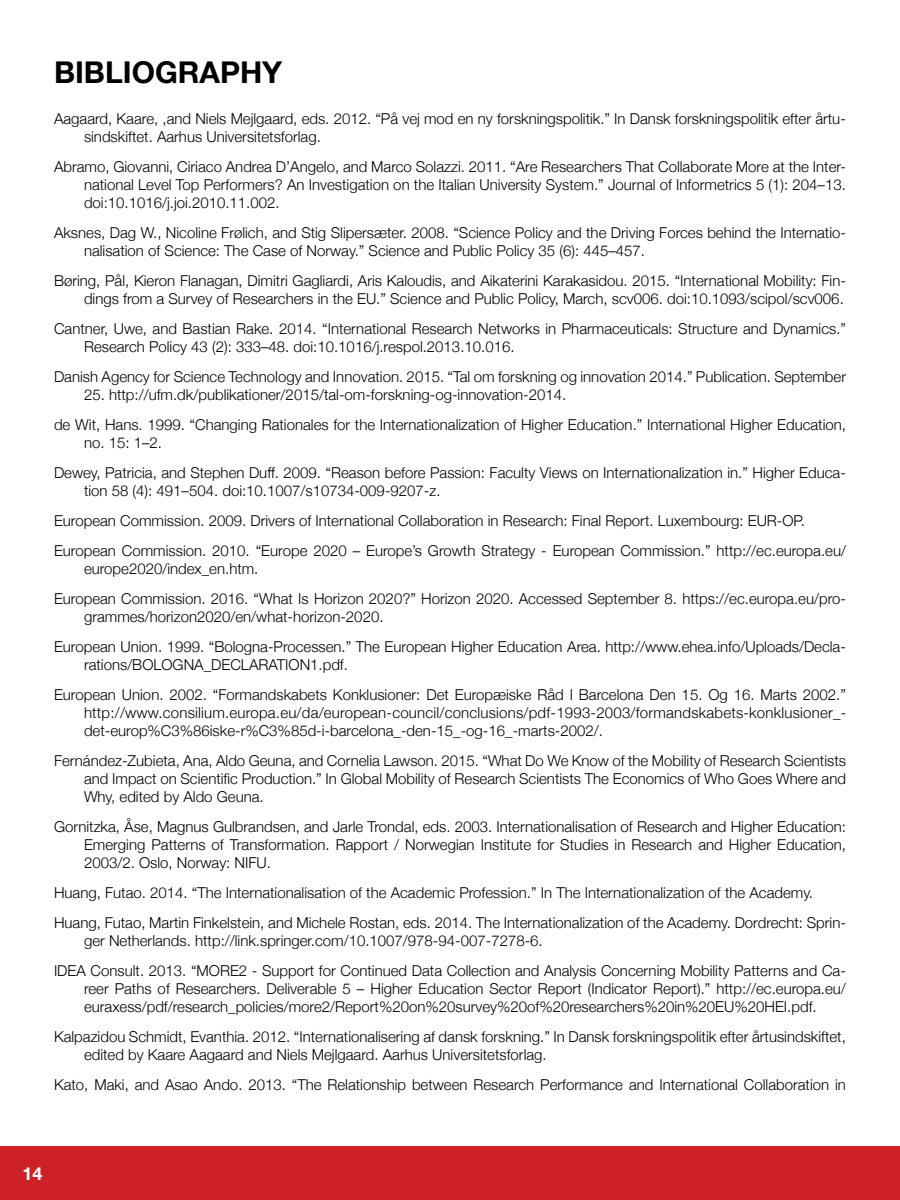
<style>
.page{position:relative;width:900px;height:1200px;background:#fff}
.page>*{position:absolute;margin:0;border:0;box-sizing:border-box;transform-origin:0 0}
.t1{font:700 30px "Helvetica Neue";color:#000}
.t2{font:700 18px "Helvetica Neue";color:#fff}
.Brødtekst{font:300 15px/18px "Helvetica Neue";color:#000}
</style>
<div class="page">
<div style="left:0;top:1146px;width:900px;height:54px;background:#ce2027"></div>
<p class="t1" style="left:54px;top:49px;width:230px">BIBLIOGRAPHY</p>
<p class="Brødtekst" style="left:84px;top:108px;width:763px;text-indent:-30px">Aagaard, Kaare, ,and Niels Mejlgaard, eds. 2012. “På vej mod en ny forskningspolitik.” In Dansk forskningspolitik efter årtu&shy;sindskiftet. Aarhus Universitetsforlag.</p>
<p class="Brødtekst" style="left:84px;top:156px;width:763px;text-align:justify;text-indent:-30px">Abramo, Giovanni, Ciriaco Andrea D’Angelo, and Marco Solazzi. 2011. “Are Researchers That Collaborate More at the Inter&shy;national Level Top Performers? An Investigation on the Italian University System.” Journal of Informetrics 5 (1): 204–13. doi:10.1016/j.joi.2010.11.002.</p>
<p class="Brødtekst" style="left:84px;top:222px;width:763px;text-indent:-30px">Aksnes, Dag W., Nicoline Frølich, and Stig Slipersæter. 2008. “Science Policy and the Driving Forces behind the Internatio&shy;nalisation of Science: The Case of Norway.” Science and Public Policy 35 (6): 445–457.</p>
<p class="Brødtekst" style="left:54px;top:270px;width:793px;text-align:right">Børing, Pål, Kieron Flanagan, Dimitri Gagliardi, Aris Kaloudis, and Aikaterini Karakasidou. 2015. “International Mobility: Fin&shy;dings from a Survey of Researchers in the EU.” Science and Public Policy, March, scv006. doi:10.1093/scipol/scv006.</p>
<p class="Brødtekst" style="left:84px;top:318px;width:764px;text-indent:-30px">Cantner, Uwe, and Bastian Rake. 2014. “International Research Networks in Pharmaceuticals: Structure and Dynamics.”<br>Research Policy 43 (2): 333–48. doi:10.1016/j.respol.2013.10.016.</p>
<p class="Brødtekst" style="left:54px;top:366px;width:794px">Danish Agency for Science Technology and Innovation. 2015. “Tal om forskning og innovation 2014.” Publication. September</p>
<p class="Brødtekst" style="left:84px;top:384px;width:484px">25. http://ufm.dk/publikationer/2015/tal-om-forskning-og-innovation-2014.</p>
<p class="Brødtekst" style="left:84px;top:414px;width:764px;text-indent:-30px">de Wit, Hans. 1999. “Changing Rationales for the Internationalization of Higher Education.” International Higher Education, no. 15: 1–2.</p>
<p class="Brødtekst" style="left:84px;top:462px;width:763px;text-indent:-30px">Dewey, Patricia, and Stephen Duff. 2009. “Reason before Passion: Faculty Views on Internationalization in.” Higher Educa&shy;tion 58 (4): 491–504. doi:10.1007/s10734-009-9207-z.</p>
<p class="Brødtekst" style="left:54px;top:510px;width:752px">European Commission. 2009. Drivers of International Collaboration in Research: Final Report. Luxembourg: EUR-OP.</p>
<p class="Brødtekst" style="left:84px;top:540px;width:764px;text-indent:-30px">European Commission. 2010. “Europe 2020 – Europe’s Growth Strategy - European Commission.” http://ec.europa.eu/ europe2020/index_en.htm.</p>
<p class="Brødtekst" style="left:84px;top:588px;width:763px;text-indent:-30px">European Commission. 2016. “What Is Horizon 2020?” Horizon 2020. Accessed September 8. https://ec.europa.eu/pro&shy;grammes/horizon2020/en/what-horizon-2020.</p>
<p class="Brødtekst" style="left:84px;top:636px;width:763px;text-indent:-30px">European Union. 1999. “Bologna-Processen.” The European Higher Education Area. http://www.ehea.info/Uploads/Decla&shy;rations/BOLOGNA_DECLARATION1.pdf.</p>
<p class="Brødtekst" style="left:84px;top:684px;width:764px;text-align:justify;text-indent:-30px">European Union. 2002. “Formandskabets Konklusioner: Det Europæiske Råd I Barcelona Den 15. Og 16. Marts 2002.” http://www.consilium.europa.eu/da/european-council/conclusions/pdf-1993-2003/formandskabets-konklusioner_- det-europ%C3%86iske-r%C3%85d-i-barcelona_-den-15_-og-16_-marts-2002/.</p>
<p class="Brødtekst" style="left:84px;top:750px;width:764px;text-align:justify;text-indent:-30px">Fernández-Zubieta, Ana, Aldo Geuna, and Cornelia Lawson. 2015. “What Do We Know of the Mobility of Research Scientists and Impact on Scientific Production.” In Global Mobility of Research Scientists The Economics of Who Goes Where and Why, edited by Aldo Geuna.</p>
<p class="Brødtekst" style="left:84px;top:816px;width:764px;text-align:justify;text-indent:-30px">Gornitzka, Åse, Magnus Gulbrandsen, and Jarle Trondal, eds. 2003. Internationalisation of Research and Higher Education:<br>Emerging Patterns of Transformation. Rapport / Norwegian Institute for Studies in Research and Higher Education, 2003/2. Oslo, Norway: NIFU.</p>
<p class="Brødtekst" style="left:54px;top:882px;width:761px">Huang, Futao. 2014. “The Internationalisation of the Academic Profession.” In The Internationalization of the Academy.</p>
<p class="Brødtekst" style="left:84px;top:912px;width:763px;text-indent:-30px">Huang, Futao, Martin Finkelstein, and Michele Rostan, eds. 2014. The Internationalization of the Academy. Dordrecht: Sprin&shy;ger Netherlands. http://link.springer.com/10.1007/978-94-007-7278-6.</p>
<p class="Brødtekst" style="left:84px;top:960px;width:763px;text-align:justify;text-indent:-30px">IDEA Consult. 2013. “MORE2 - Support for Continued Data Collection and Analysis Concerning Mobility Patterns and Ca&shy;reer Paths of Researchers. Deliverable 5 – Higher Education Sector Report (Indicator Report).” http://ec.europa.eu/ euraxess/pdf/research_policies/more2/Report%20on%20survey%20of%20researchers%20in%20EU%20HEI.pdf.</p>
<p class="Brødtekst" style="left:84px;top:1026px;width:763px;text-indent:-30px">Kalpazidou Schmidt, Evanthia. 2012. “Internationalisering af dansk forskning.” In Dansk forskningspolitik efter årtusindskiftet, edited by Kaare Aagaard and Niels Mejlgaard. Aarhus Universitetsforlag.</p>
<p class="Brødtekst" style="left:54px;top:1074px;width:793px">Kato, Maki, and Asao Ando. 2013. “The Relationship between Research Performance and International Collaboration in</p>
<p class="t2" style="left:23px;top:1159px;width:22px">14</p>
</div>
